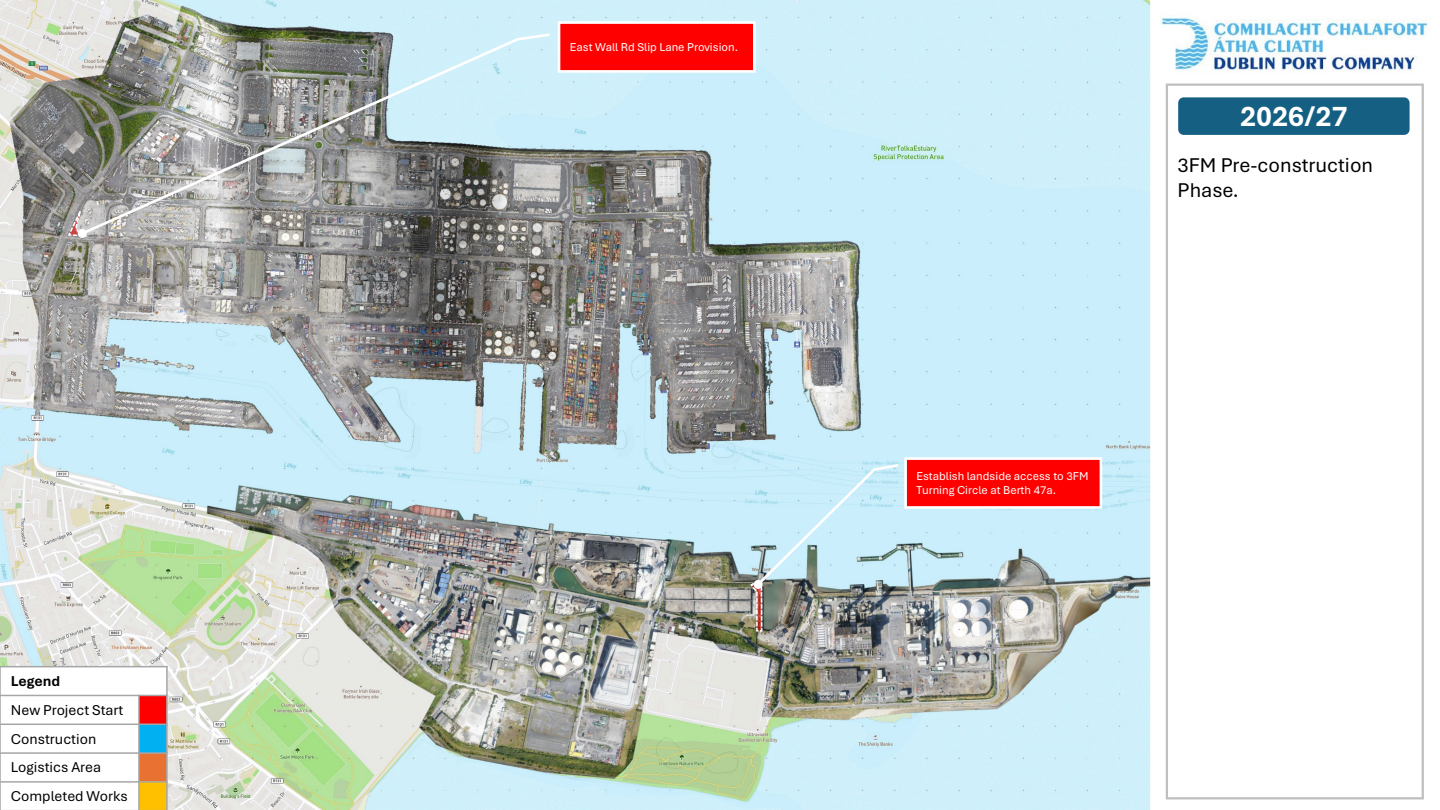
<style>
.page{position:relative;width:1440px;height:810px;background:#fff}
.page>*{position:absolute;margin:0;border:0;box-sizing:border-box;transform-origin:0 0}
.t1{font:700 30px "Aptos";color:#fff}
.t2{font:21px/25.2px "Aptos";color:#000}
.t3{font:15px/28.8px "Aptos";color:#000}
.t4{font:700 15px "Aptos";color:#000}
.t5{font:12px/14.4px "Aptos";color:#fff}
</style>
<div class="page">
<img style="left:0;top:0;width:1150px;height:810px">
<svg style="left:1150px;top:2px;width:274px;height:798px"></svg>
<img style="left:1161px;top:10px;width:268px;height:74px">
<div style="left:0;top:667px;width:167px;height:28px;background:#fff"></div>
<div style="left:0;top:695px;width:139px;height:29px;background:#fff"></div>
<div style="left:139px;top:695px;width:28px;height:29px;background:#f00"></div>
<div style="left:0;top:724px;width:139px;height:29px;background:#fff"></div>
<div style="left:139px;top:724px;width:28px;height:29px;background:#00b0f0"></div>
<div style="left:0;top:753px;width:139px;height:29px;background:#fff"></div>
<div style="left:139px;top:753px;width:28px;height:29px;background:#e97132"></div>
<div style="left:0;top:782px;width:139px;height:28px;background:#fff"></div>
<div style="left:139px;top:782px;width:28px;height:28px;background:#ffc000"></div>
<hr style="left:138px;top:695px;width:2px;height:115px;background:#a6a6a6">
<hr style="left:0;top:695px;width:168px;height:1px;background:#a6a6a6">
<hr style="left:0;top:724px;width:168px;height:1px;background:#a6a6a6">
<hr style="left:0;top:752px;width:168px;height:2px;background:#a6a6a6">
<hr style="left:0;top:781px;width:168px;height:2px;background:#a6a6a6">
<hr style="left:0;top:666px;width:1px;height:144px;background:#a6a6a6">
<hr style="left:166px;top:666px;width:2px;height:144px;background:#a6a6a6">
<hr style="left:0;top:666px;width:168px;height:1px;background:#a6a6a6">
<hr style="left:0;top:809px;width:168px;height:1px;background:#a6a6a6">
<div style="left:1166px;top:84px;width:258px;height:715px;background:#fff;border:2px solid #bfbfbf"></div>
<div style="left:1176px;top:95px;width:236px;height:42px;background:#156082;border:2px solid #fff;border-radius:7px"></div>
<svg style="left:67px;top:209px;width:25px;height:29px"></svg>
<div style="left:558px;top:21px;width:198px;height:52px;background:#f00;border:3px solid #fff"></div>
<img style="left:79px;top:32px;width:473px;height:205px">
<div style="left:78px;top:229px;width:9px;height:9px;background:#fff;border-radius:50%"></div>
<div style="left:904px;top:457px;width:198px;height:52px;background:#f00;border:3px solid #fff"></div>
<img style="left:749px;top:462px;width:152px;height:170px">
<div style="left:754px;top:580px;width:9px;height:9px;background:#fff;border-radius:50%"></div>
<p class="t4" style="left:11px;top:671px;width:51px">Legend</p>
<p class="t3" style="left:11px;top:695px;width:119px">New Project Start<br>Construction<br>Logistics Area<br>Completed Works</p>
<p class="t5" style="left:570px;top:39px;width:170px">East Wall Rd Slip Lane Provision.</p>
<p class="t1" style="left:1240px;top:96px;width:109px">2026/27</p>
<p class="t2" style="left:1178px;top:152px;width:197px">3FM Pre-construction<br>Phase.</p>
<p class="t5" style="left:916px;top:468px;width:174px">Establish landside access to 3FM<br>Turning Circle at Berth 47a.</p>
</div>
